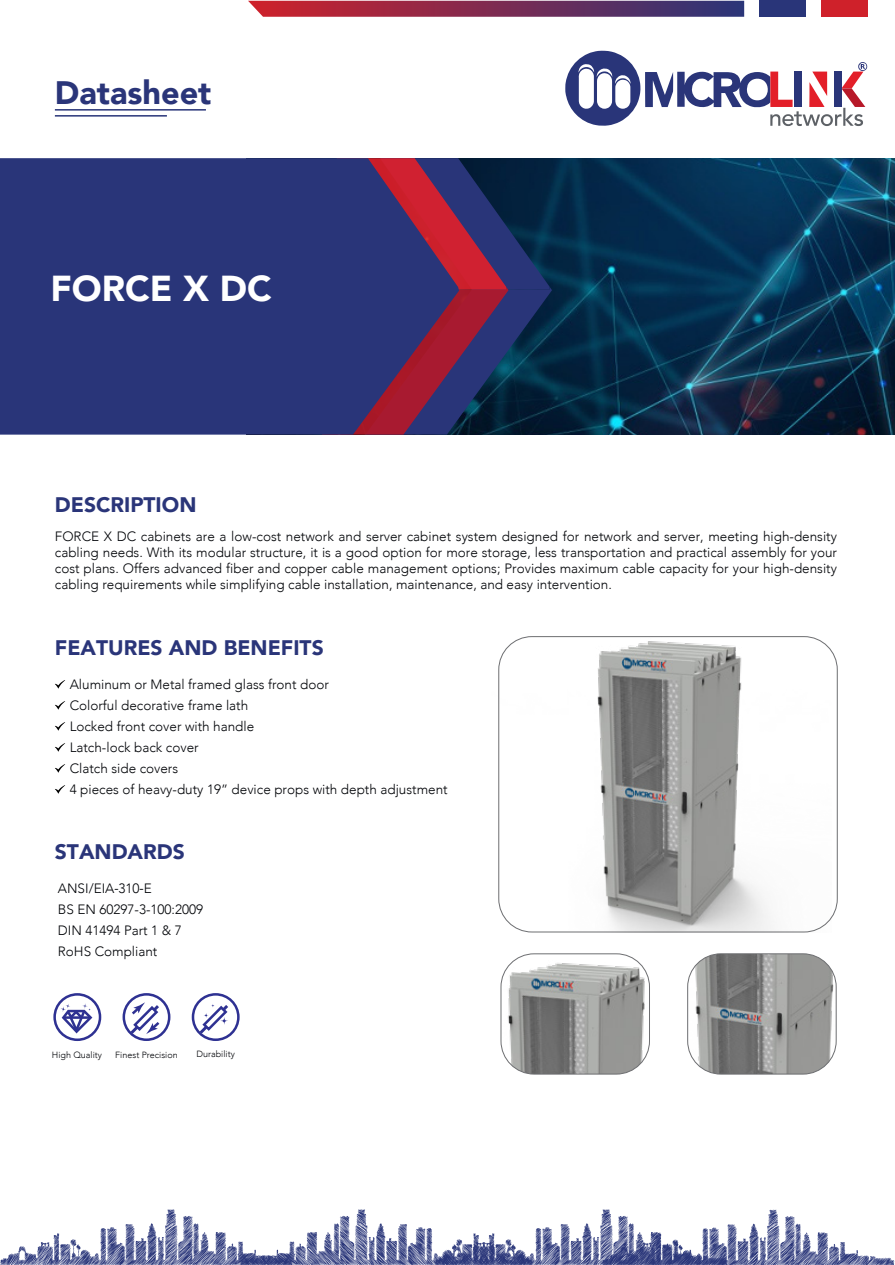
<style>
.page{position:relative;width:895px;height:1265px;background:#fff}
.page>*{position:absolute;margin:0;border:0;box-sizing:border-box;transform-origin:0 0}
.t1{font:900 36px "Avenir";color:#fff}
.t2{font:900 32.4px "Avenir";color:#2a3579}
.t3{font:900 21px "Avenir";color:#2a3579}
.t4{font:300 13.5px/21px "Avenir";color:#000307}
.t5{font:300 9px "Avenir";color:#000307}
.s1{font-family:"Myriad Pro";font-weight:400}
</style>
<div class="page">
<img style="left:498px;top:636px;width:333px;height:295px">
<img style="left:552px;top:158px;width:342px;height:276px">
<hr style="left:55px;top:109px;width:151px;height:2px;background:#293579">
<hr style="left:55px;top:115px;width:112px;height:2px;background:#293579">
<div style="left:821px;top:1px;width:46px;height:16px;background:#cf212a"></div>
<div style="left:759px;top:1px;width:46px;height:16px;background:#293579"></div>
<svg style="left:248px;top:1px;width:496px;height:16px;background:#7f3156"></svg>
<svg style="left:0;top:1209px;width:895px;height:56px"></svg>
<svg style="left:565px;top:51px;width:302px;height:75px"></svg>
<div style="left:834px;top:72px;width:7px;height:35px;background:#2a3579"></div>
<svg style="left:459px;top:158px;width:93px;height:276px;background:#292a50"></svg>
<svg style="left:0;top:158px;width:459px;height:276px;background:#343373"></svg>
<svg style="left:55px;top:680px;width:10px;height:8px"></svg>
<svg style="left:55px;top:701px;width:10px;height:8px"></svg>
<svg style="left:55px;top:722px;width:10px;height:8px"></svg>
<svg style="left:55px;top:743px;width:10px;height:8px"></svg>
<svg style="left:55px;top:764px;width:10px;height:8px"></svg>
<svg style="left:55px;top:785px;width:10px;height:8px"></svg>
<div style="left:498px;top:636px;width:339px;height:295px;border:1px solid #6d6e71;border-radius:33px"></div>
<div style="left:192px;top:992px;width:48px;height:48px;border:3px solid #2e3192;border-radius:50%"></div>
<svg style="left:200px;top:1004px;width:29px;height:29px"></svg>
<div style="left:53px;top:992px;width:48px;height:48px;border:3px solid #2e3192;border-radius:50%"></div>
<svg style="left:60px;top:1002px;width:34px;height:34px"></svg>
<div style="left:123px;top:992px;width:47px;height:48px;border:3px solid #2e3192;border-radius:50%"></div>
<svg style="left:129px;top:1002px;width:33px;height:31px"></svg>
<img style="left:501px;top:958px;width:148px;height:115px">
<div style="left:501px;top:953px;width:148px;height:120px;border:1px solid #6d6e71;border-radius:33px"></div>
<img style="left:687px;top:955px;width:149px;height:118px">
<div style="left:687px;top:953px;width:149px;height:120px;border:1px solid #6d6e71;border-radius:33px"></div>
<h2 class="t2" style="left:55px;top:64px;width:158px">Datasheet</h2>
<h1 class="t1" style="left:50px;top:258px;width:223px">FORCE X DC</h1>
<h3 class="t3" style="left:55px;top:486px;width:143px">DESCRIPTION</h3>
<p class="t4" style="left:55px;top:528px;width:783px;line-height:16.2px;text-align:justify">FORCE X DC cabinets are a low-cost network and server cabinet system designed for network and server, meeting high-density cabling needs. With its modular structure, it is a good option for more storage, less transportation and practical assembly for your cost plans. Offers advanced fiber and copper cable management options; Provides maximum cable capacity for your high-density cabling requirements while simplifying cable installation, maintenance, and easy intervention.</p>
<h3 class="t3" style="left:55px;top:629px;width:270px">FEATURES AND BENEFITS</h3>
<p class="t4" style="left:70px;top:673px;width:379px">Aluminum or Metal framed glass front door<br>Colorful decorative frame lath<br>Locked front cover with handle<br>Latch-lock back cover<br>Clatch side covers<br>4 pieces of heavy-duty 19” device props with depth adjustment</p>
<h3 class="t3" style="left:55px;top:833px;width:131px">STANDARDS</h3>
<p class="t4" style="left:58px;top:877px;width:147px">ANSI/EIA<span class="s1">‐</span>310<span class="s1">‐</span>E<br>BS EN 60297-3-100:2009<br>DIN 41494 Part 1 &amp; 7<br>RoHS Compliant</p>
<p class="t5" style="left:52px;top:1049px;width:52px">High Quality</p>
<p class="t5" style="left:115px;top:1049px;width:64px">Finest Precision</p>
<p class="t5" style="left:196px;top:1048px;width:40px">Durability</p>
</div>
